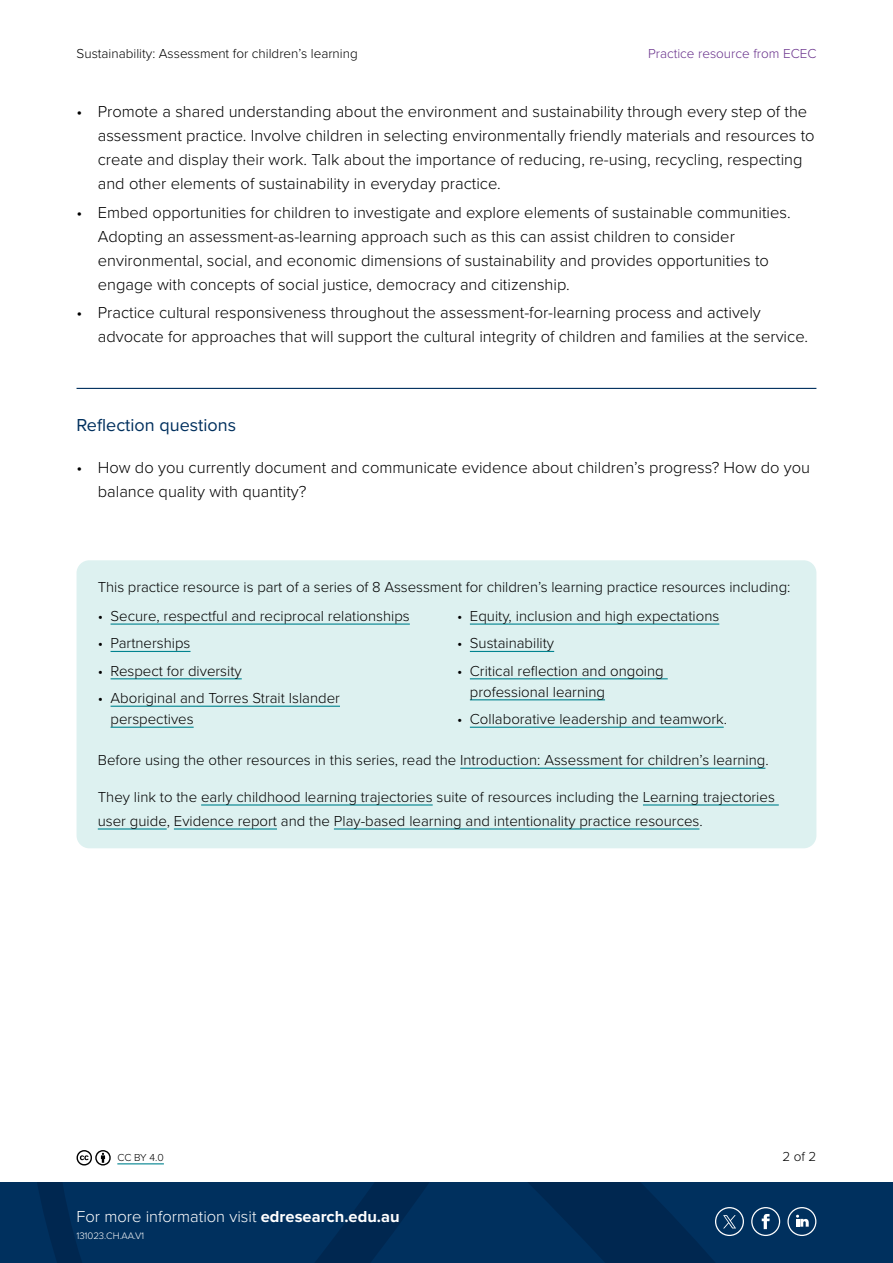
<style>
.page{position:relative;width:893px;height:1263px;background:#fff}
.page>*{position:absolute;margin:0;border:0;box-sizing:border-box;transform-origin:0 0}
.Reflection_question_-_Navy{font:18px "Proxima Nova";color:#00305e}
.t1{font:300 16.5px/24px "Proxima Nova";color:#000}
.Back_cover_footer_text{font:300 16.5px "Proxima Nova";color:#fff}
.CTA_Box{font:300 15px/21px "Proxima Nova";color:#000}
.t2{font:300 13.5px "Proxima Nova";color:#000}
.t3{font:300 13.5px "Proxima Nova";color:#68308b}
.Copyright{font:300 10.5px "Proxima Nova";color:#000}
.t4{font:300 9.75px "Proxima Nova";letter-spacing:-.01em;color:#fff}
.s1{font-weight:700}
</style>
<div class="page">
<div style="left:0;top:1182px;width:893px;height:81px;background:#00305e"></div>
<svg style="left:37px;top:1182px;width:780px;height:81px"></svg>
<svg style="left:77px;top:1150px;width:34px;height:15px"></svg>
<hr style="left:77px;top:388px;width:739px;height:1px;background:#00305e">
<div style="left:77px;top:560px;width:739px;height:288px;background:#ddf1f0;border-radius:13px"></div>
<hr style="left:111px;top:623px;width:299px;height:2px;background:#01838f">
<hr style="left:111px;top:651px;width:79px;height:1px;background:#01838f">
<hr style="left:111px;top:678px;width:131px;height:1px;background:#01838f">
<hr style="left:111px;top:706px;width:229px;height:1px;background:#01838f">
<hr style="left:111px;top:727px;width:83px;height:1px;background:#01838f">
<hr style="left:470px;top:623px;width:249px;height:2px;background:#01838f">
<hr style="left:470px;top:651px;width:84px;height:1px;background:#01838f">
<hr style="left:470px;top:678px;width:198px;height:1px;background:#01838f">
<hr style="left:470px;top:699px;width:135px;height:1px;background:#01838f">
<hr style="left:470px;top:727px;width:254px;height:1px;background:#01838f">
<hr style="left:460px;top:768px;width:305px;height:1px;background:#01838f">
<hr style="left:201px;top:804px;width:232px;height:1px;background:#01838f">
<hr style="left:643px;top:804px;width:136px;height:1px;background:#01838f">
<hr style="left:98px;top:828px;width:69px;height:1px;background:#01838f">
<hr style="left:174px;top:828px;width:103px;height:1px;background:#01838f">
<hr style="left:334px;top:828px;width:365px;height:1px;background:#01838f">
<hr style="left:117px;top:1163px;width:47px;height:1px;background:#01838f">
<div style="left:751px;top:1207px;width:29px;height:29px;border:1px solid #fff;border-radius:50%"></div>
<svg style="left:762px;top:1214px;width:8px;height:15px"></svg>
<div style="left:787px;top:1207px;width:29px;height:29px;border:1px solid #fff;border-radius:50%"></div>
<svg style="left:796px;top:1215px;width:13px;height:12px"></svg>
<svg style="left:723px;top:1215px;width:13px;height:13px"></svg>
<div style="left:715px;top:1207px;width:29px;height:29px;border:1px solid #fff;border-radius:50%"></div>
<p class="t2" style="left:77px;top:43px;width:283px">Sustainability: Assessment for children’s learning</p>
<p class="t3" style="left:648px;top:43px;width:170px">Practice resource from ECEC</p>
<p class="t1" style="left:98px;top:99px;width:718px;text-indent:-21px">• Promote a shared understanding about the environment and sustainability through every step of the assessment practice. Involve children in selecting environmentally friendly materials and resources to create and display their work. Talk about the importance of reducing, re-using, recycling, respecting and other elements of sustainability in everyday practice.</p>
<p class="t1" style="left:98px;top:199px;width:694px;text-indent:-21px">• Embed opportunities for children to investigate and explore elements of sustainable communities.<br>Adopting an assessment-as-learning approach such as this can assist children to consider environmental, social, and economic dimensions of sustainability and provides opportunities to engage with concepts of social justice, democracy and citizenship.</p>
<p class="t1" style="left:98px;top:299px;width:712px;text-indent:-21px">• Practice cultural responsiveness throughout the assessment-for-learning process and actively advocate for approaches that will support the cultural integrity of children and families at the service.</p>
<p class="Reflection_question_-_Navy" style="left:77px;top:412px;width:161px">Reflection questions</p>
<p class="t1" style="left:98px;top:454px;width:714px;text-indent:-21px">• How do you currently document and communicate evidence about children’s progress? How do you balance quality with quantity?</p>
<p class="CTA_Box" style="left:98px;top:575px;width:694px">This practice resource is part of a series of 8 Assessment for children’s learning practice resources including:</p>
<p class="CTA_Box" style="left:98px;top:605px;width:314px">• Secure, respectful and reciprocal relationships</p>
<p class="CTA_Box" style="left:98px;top:632px;width:94px">• Partnerships</p>
<p class="CTA_Box" style="left:98px;top:659px;width:145px">• Respect for diversity</p>
<p class="CTA_Box" style="left:111px;top:687px;width:231px;text-indent:-13px">• Aboriginal and Torres Strait Islander perspectives</p>
<p class="CTA_Box" style="left:457px;top:605px;width:264px">• Equity, inclusion and high expectations</p>
<p class="CTA_Box" style="left:457px;top:632px;width:99px">• Sustainability</p>
<p class="CTA_Box" style="left:470px;top:659px;width:195px;text-indent:-13px">• Critical reflection and ongoing professional learning</p>
<p class="CTA_Box" style="left:457px;top:708px;width:271px">• Collaborative leadership and teamwork.</p>
<p class="CTA_Box" style="left:98px;top:749px;width:672px">Before using the other resources in this series, read the Introduction: Assessment for children’s learning.</p>
<p class="CTA_Box" style="left:98px;top:784px;width:679px;line-height:24px">They link to the early childhood learning trajectories suite of resources including the Learning trajectories user guide, Evidence report and the Play-based learning and intentionality practice resources.</p>
<p class="Copyright" style="left:117px;top:1149px;width:48px">CC BY 4.0</p>
<p class="Back_cover_footer_text" style="left:77px;top:1204px;width:325px">For more information visit <span class="s1">edresearch.edu.au</span></p>
<p class="t4" style="left:77px;top:1229px;width:69px">131023.CH.AA.V1</p>
<p class="t2" style="left:782px;top:1146px;width:35px">2 of 2</p>
</div>
